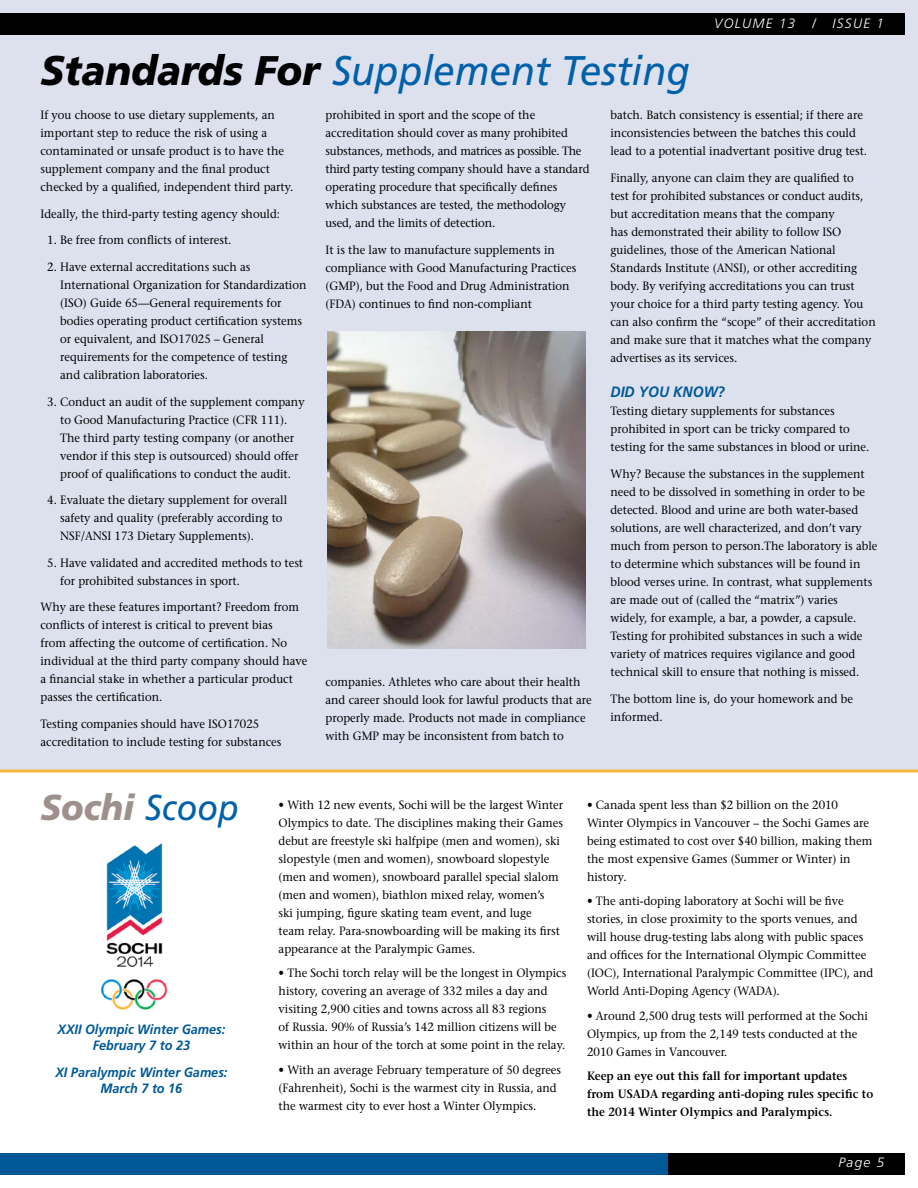
<style>
.page{position:relative;width:918px;height:1188px;background:#fff}
.page>*{position:absolute;margin:0;border:0;box-sizing:border-box;transform-origin:0 0}
.t1{font:italic 41.4px "Frutiger LT Std";color:#0061aa;scale:.94 1}
.t2{font:italic 900 36px "Frutiger LT Std";color:#9e918d;scale:.94 1}
.t3{font:italic 700 15px "Frutiger LT Std";color:#005996;scale:.94 1}
.t4{font:italic 700 13.5px/16.5px "Frutiger LT Std";color:#005996;text-align:center;scale:.94 1}
.t5{font:italic 300 13.5px "Frutiger LT Std";letter-spacing:.1em;color:#fff}
.t6{font:500 12px/18px "Stone Serif Std";color:#000;scale:.94 1}
.t7{font:600 12px/18px "Stone Serif Std";color:#000;scale:.94 1}
.s1{font-weight:900;color:#000}
.s2{font-weight:400;color:#0061aa}
</style>
<div class="page">
<div style="left:0;top:0;width:918px;height:770px;background:#dde1ee"></div>
<div style="left:0;top:1153px;width:878px;height:21px;background:#005996"></div>
<div style="left:668px;top:1153px;width:236px;height:21px;background:#000"></div>
<div style="left:0;top:14px;width:904px;height:21px;background:#000"></div>
<img style="left:101px;top:843px;width:67px;height:167px">
<img style="left:327px;top:332px;width:258px;height:316px">
<hr style="left:0;top:770px;width:918px;height:2px;background:#fcb53d">
<p class="t5" style="left:714px;top:16px;width:171px">VOLUME 13 / ISSUE 1</p>
<h1 class="t1" style="left:40px;top:47px;width:692px"><span class="s1">Standards For</span> Supplement Testing</h1>
<p class="t6" style="left:40px;top:106px;width:271px">If you choose to use dietary supplements, an important step to reduce the risk of using a contaminated or unsafe product is to have the supplement company and the final product checked by a qualified, independent third party.</p>
<p class="t6" style="left:40px;top:204px;width:256px">Ideally, the third-party testing agency should:</p>
<p class="t6" style="left:47px;top:231px;width:197px">1. Be free from conflicts of interest.</p>
<p class="t6" style="left:60px;top:258px;width:264px;text-indent:-13px">2. Have external accreditations such as International Organization for Standardization (ISO) Guide 65—General requirements for bodies operating product certification systems or equivalent, and ISO17025 – General requirements for the competence of testing and calibration laboratories.</p>
<p class="t6" style="left:47px;top:392px;width:275px;text-align:center">3. Conduct an audit of the supplement company to Good Manufacturing Practice (CFR 111).<br>The third party testing company (or another vendor if this step is outsourced) should offer proof of qualifications to conduct the audit.</p>
<p class="t6" style="left:60px;top:491px;width:243px;text-indent:-13px">4. Evaluate the dietary supplement for overall safety and quality (preferably according to<br>NSF/ANSI 173 Dietary Supplements).</p>
<p class="t6" style="left:60px;top:554px;width:260px;text-indent:-13px">5. Have validated and accredited methods to test for prohibited substances in sport.</p>
<p class="t6" style="left:40px;top:598px;width:286px">Why are these features important? Freedom from conflicts of interest is critical to prevent bias<br>from affecting the outcome of certification. No individual at the third party company should have a financial stake in whether a particular product passes the certification.</p>
<p class="t6" style="left:40px;top:715px;width:258px">Testing companies should have ISO17025 accreditation to include testing for substances</p>
<p class="t6" style="left:326px;top:106px;width:282px">prohibited in sport and the scope of the accreditation should cover as many prohibited substances, methods, and matrices as possible. The third party testing company should have a standard operating procedure that specifically defines which substances are tested, the methodology used, and the limits of detection.</p>
<p class="t6" style="left:326px;top:240px;width:268px">It is the law to manufacture supplements in compliance with Good Manufacturing Practices (GMP), but the Food and Drug Administration (FDA) continues to find non-compliant</p>
<p class="t6" style="left:611px;top:106px;width:275px">batch. Batch consistency is essential; if there are inconsistencies between the batches this could lead to a potential inadvertant positive drug test.</p>
<p class="t6" style="left:611px;top:168px;width:284px">Finally, anyone can claim they are qualified to<br>test for prohibited substances or conduct audits, but accreditation means that the company<br>has demonstrated their ability to follow ISO guidelines, those of the American National Standards Institute (ANSI), or other accrediting body. By verifying accreditations you can trust your choice for a third party testing agency. You can also confirm the “scope” of their accreditation and make sure that it matches what the company advertises as its services.</p>
<p class="t3" style="left:610px;top:383px;width:123px">DID YOU KNOW?</p>
<p class="t6" style="left:610px;top:402px;width:277px">Testing dietary supplements for substances prohibited in sport can be tricky compared to testing for the same substances in blood or urine.</p>
<p class="t6" style="left:610px;top:465px;width:286px">Why? Because the substances in the supplement need to be dissolved in something in order to be detected. Blood and urine are both water-based solutions, are well characterized, and don’t vary much from person to person.The laboratory is able to determine which substances will be found in blood verses urine. In contrast, what supplements are made out of (called the “matrix”) varies widely, for example, a bar, a powder, a capsule.<br>Testing for prohibited substances in such a wide variety of matrices requires vigilance and good technical skill to ensure that nothing is missed.</p>
<p class="t6" style="left:610px;top:689px;width:260px">The bottom line is, do your homework and be informed.</p>
<p class="t6" style="left:326px;top:672px;width:285px">companies. Athletes who care about their health and career should look for lawful products that are properly made. Products not made in compliance with GMP may be inconsistent from batch to</p>
<h2 class="t2" style="left:40px;top:786px;width:212px">Sochi <span class="s2">Scoop</span></h2>
<p class="t4" style="left:58px;top:1021px;width:180px">XXII Olympic Winter Games:<br>February 7 to 23</p>
<p class="t4" style="left:55px;top:1064px;width:185px">XI Paralympic Winter Games:<br>March 7 to 16</p>
<p class="t6" style="left:279px;top:795px;width:304px">• With 12 new events, Sochi will be the largest Winter Olympics to date. The disciplines making their Games debut are freestyle ski halfpipe (men and women), ski slopestyle (men and women), snowboard slopestyle (men and women), snowboard parallel special slalom (men and women), biathlon mixed relay, women’s<br>ski jumping, figure skating team event, and luge<br>team relay. Para-snowboarding will be making its first appearance at the Paralympic Games.</p>
<p class="t6" style="left:279px;top:964px;width:308px">• The Sochi torch relay will be the longest in Olympics history, covering an average of 332 miles a day and visiting 2,900 cities and towns across all 83 regions<br>of Russia. 90% of Russia’s 142 million citizens will be within an hour of the torch at some point in the relay.</p>
<p class="t6" style="left:279px;top:1060px;width:302px">• With an average February temperature of 50 degrees (Fahrenheit), Sochi is the warmest city in Russia, and the warmest city to ever host a Winter Olympics.</p>
<p class="t6" style="left:587px;top:795px;width:305px">• Canada spent less than $2 billion on the 2010<br>Winter Olympics in Vancouver – the Sochi Games are being estimated to cost over $40 billion, making them the most expensive Games (Summer or Winter) in history.</p>
<p class="t6" style="left:587px;top:892px;width:306px">• The anti-doping laboratory at Sochi will be five stories, in close proximity to the sports venues, and will house drug-testing labs along with public spaces and offices for the International Olympic Committee (IOC), International Paralympic Committee (IPC), and World Anti-Doping Agency (WADA).</p>
<p class="t6" style="left:587px;top:1006px;width:300px">• Around 2,500 drug tests will performed at the Sochi<br>Olympics, up from the 2,149 tests conducted at the<br>2010 Games in Vancouver.</p>
<p class="t7" style="left:587px;top:1067px;width:306px">Keep an eye out this fall for important updates from USADA regarding anti-doping rules specific to the 2014 Winter Olympics and Paralympics.</p>
<p class="t5" style="left:838px;top:1154px;width:47px">Page 5</p>
</div>
